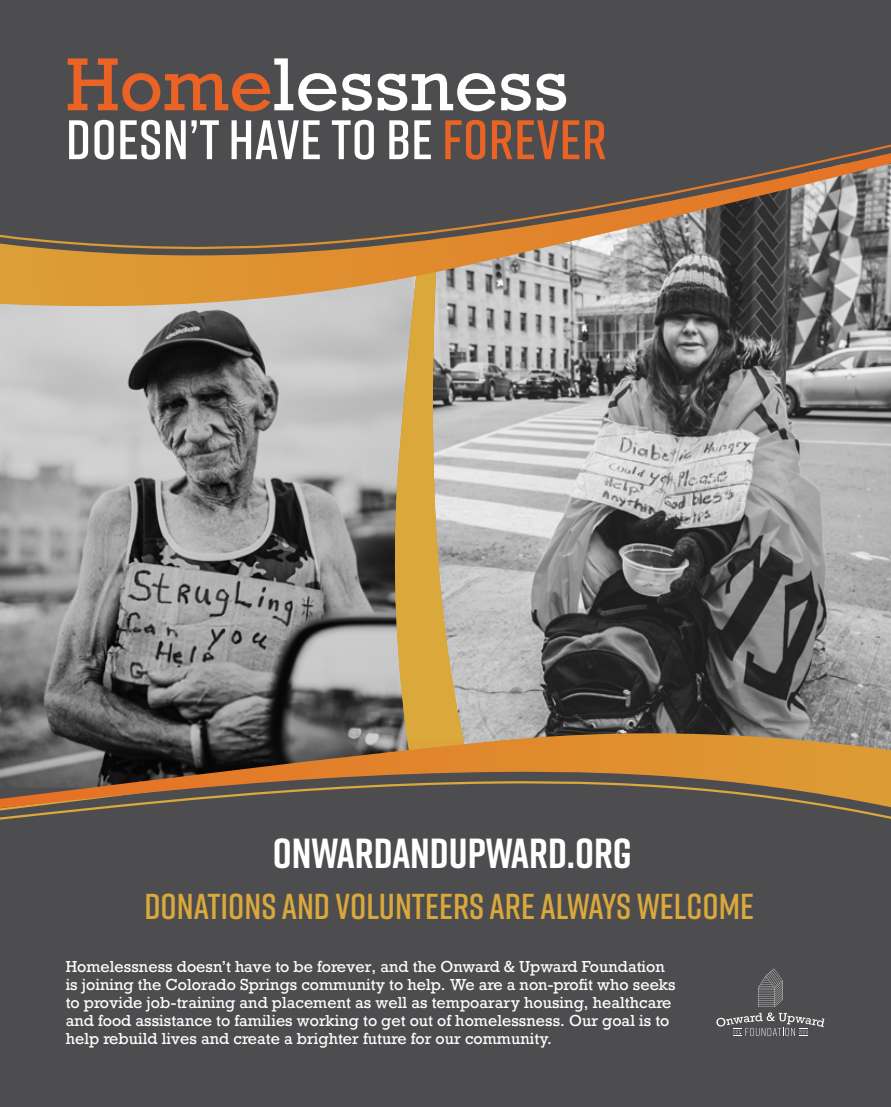
<style>
.page{position:relative;width:891px;height:1107px;background:#4d4d4f}
.page>*{position:absolute;margin:0;border:0;box-sizing:border-box;transform-origin:0 0}
.t1{font:70.5px "Rockwell";color:#fff}
.t2{font:600 55.5px "Rift";letter-spacing:.01em;color:#fff}
.t3{font:700 42px "Rift";color:#fff}
.t4{font:600 36px "Rift";color:#daa83b}
.t5{font:15px/18px "Rockwell";color:#fff}
.s1{color:#ea6224}
</style>
<div class="page">
<img style="left:469px;top:308px;width:422px;height:425px">
<img style="left:0;top:308px;width:392px;height:425px">
<svg style="left:392px;top:308px;width:77px;height:425px"></svg>
<svg style="left:0;top:302px;width:891px;height:6px"></svg>
<svg style="left:0;top:144px;width:891px;height:158px"></svg>
<svg style="left:0;top:733px;width:891px;height:75px"></svg>
<svg style="left:716px;top:969px;width:108px;height:67px"></svg>
<h1 class="t1" style="left:66px;top:41px;width:505px"><span class="s1">Home</span>lessness</h1>
<h2 class="t2" style="left:66px;top:100px;width:542px">DOESN’T HAVE TO BE <span class="s1">FOREVER</span></h2>
<h3 class="t3" style="left:273px;top:823px;width:360px">ONWARDANDUPWARD.ORG</h3>
<h3 class="t4" style="left:144px;top:881px;width:611px">DONATIONS AND VOLUNTEERS ARE ALWAYS WELCOME</h3>
<p class="t5" style="left:66px;top:958px;width:612px">Homelessness doesn’t have to be forever, and the Onward &amp; Upward Foundation is joining the Colorado Springs community to help. We are a non-profit who seeks to provide job-training and placement as well as tempoarary housing, healthcare and food assistance to families working to get out of homelessness. Our goal is to help rebuild lives and create a brighter future for our community.</p>
</div>
